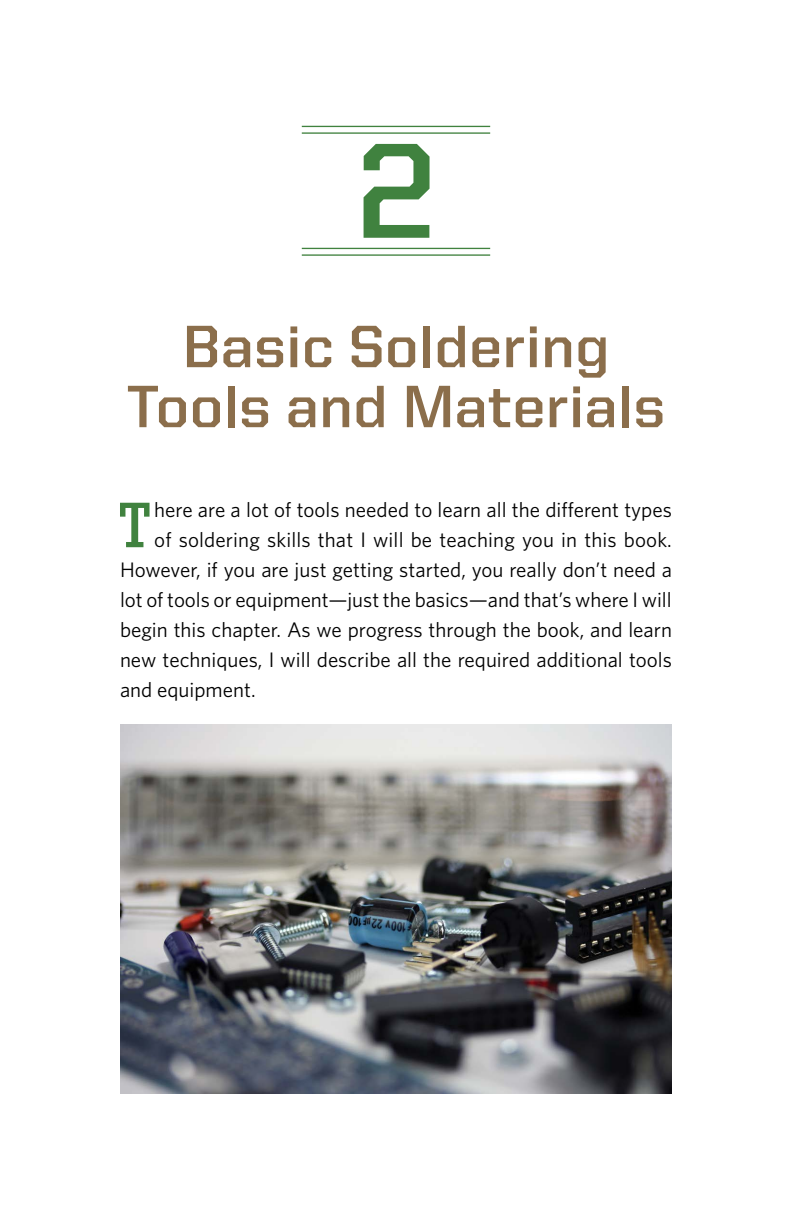
<style>
.page{position:relative;width:792px;height:1224px;background:#fff}
.page>*{position:absolute;margin:0;border:0;box-sizing:border-box;transform-origin:0 0}
.t1{font:700 136px "United Sans Reg";color:#40823f}
.t2{font:700 64.4px "United Serif Semi Cond";color:#40823f}
.t3{font:700 60px/60px "United Sans Reg";color:#8b6e4b;text-align:center}
.t4{font:21px "Whitney";color:#000}
</style>
<div class="page">
<img style="left:120px;top:725px;width:552px;height:368px">
<hr style="left:302px;top:126px;width:188px;height:1px;background:#40823f">
<hr style="left:302px;top:132px;width:188px;height:2px;background:#40823f">
<hr style="left:302px;top:248px;width:188px;height:1px;background:#40823f">
<hr style="left:302px;top:254px;width:188px;height:2px;background:#40823f">
<h1 class="t1" style="left:356px;top:117px;width:81px">2</h1>
<h3 class="t3" style="left:127px;top:316px;width:540px">Basic Soldering<br>Tools and Materials</h3>
<h2 class="t2" style="left:119px;top:491px;width:34px">T</h2>
<p class="t4" style="left:154px;top:496px;width:519px">here are a lot of tools needed to learn all the different types</p>
<p class="t4" style="left:154px;top:526px;width:519px">of soldering skills that I will be teaching you in this book.</p>
<p class="t4" style="left:120px;top:556px;width:554px">However, if you are just getting started, you really don’t need a</p>
<p class="t4" style="left:120px;top:586px;width:553px">lot of tools or equipment—just the basics—and that’s where I will</p>
<p class="t4" style="left:120px;top:616px;width:554px">begin this chapter. As we progress through the book, and learn</p>
<p class="t4" style="left:120px;top:646px;width:554px">new techniques, I will describe all the required additional tools</p>
<p class="t4" style="left:120px;top:676px;width:137px">and equipment.</p>
</div>
